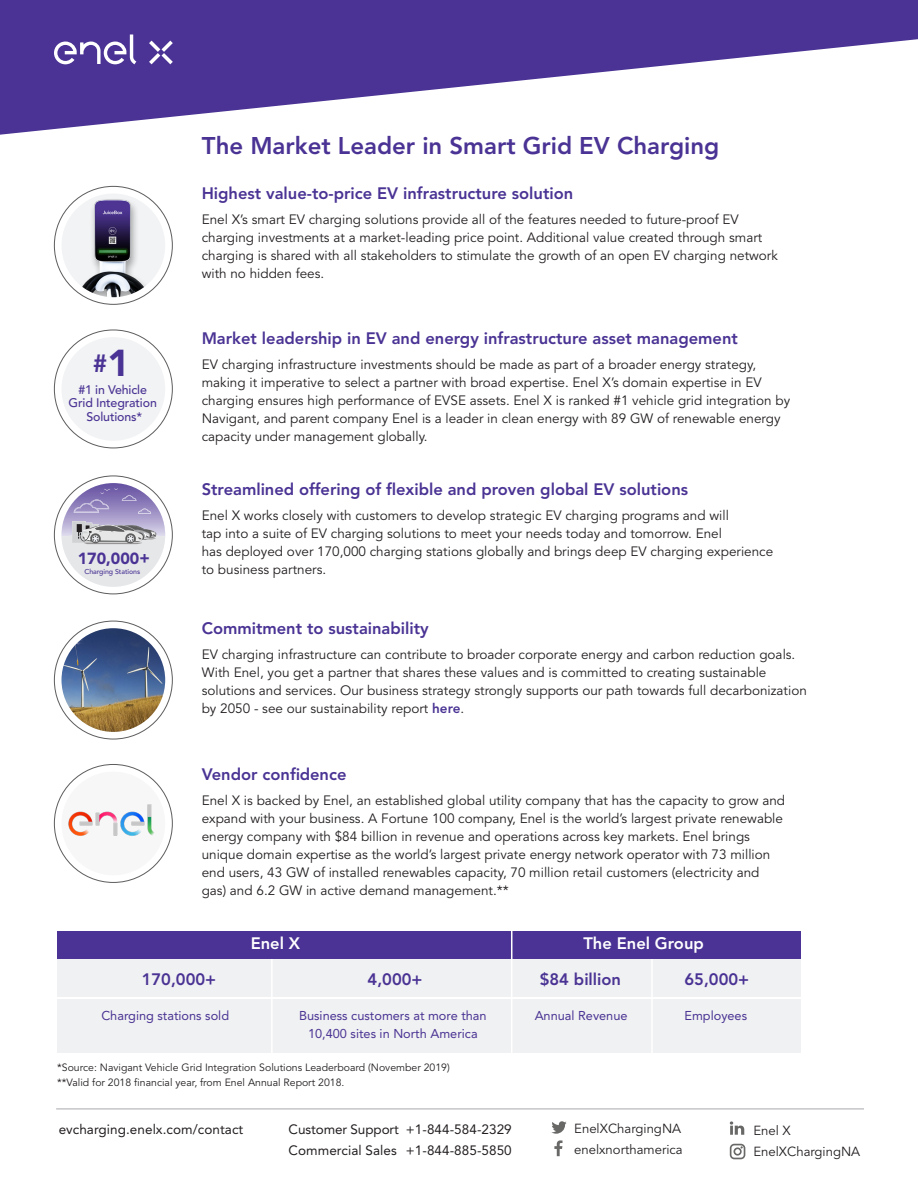
<style>
.page{position:relative;width:918px;height:1188px;background:#fff}
.page>*{position:absolute;margin:0;border:0;box-sizing:border-box;transform-origin:0 0}
.t1{font:900 24.75px "Avenir";color:#4a3394}
.t2{font:800 24px "Avenir";color:#4a3394}
.Text_-_main{font:800 16.5px "Avenir";color:#4a3394}
.Text_-_main-2{font:800 16.5px "Avenir";color:#fff}
.t3{font:900 16.05px "Avenir";color:#4a3394}
.Text_-_main-3{font:13.5px/18px "Avenir";color:#231f20}
.Text_-_main-4{font:13.5px "Avenir";letter-spacing:.005em;color:#231f20}
.Text_-_main-5{font:13.2px/21px "Avenir";color:#231f20}
.Text_-_main-6{font:12.75px/18px "Avenir";color:#4a3394;text-align:center}
.t4{font:500 12.45px/13.8px "Avenir";letter-spacing:-.01em;color:#4a3394;text-align:center}
.Text_-_main-7{font:10.5px "Avenir";color:#231f20}
.t5{font:500 7.05px "Avenir";letter-spacing:-.01em;color:#4a3394}
.s1{font-size:37.2px}
.s2{font-size:15.6px}
.s3{font-weight:800;color:#4a3394}
</style>
<div class="page">
<img style="left:62px;top:194px;width:103px;height:103px;border-radius:52px">
<div style="left:62px;top:772px;width:103px;height:103px;background:#f7f7f8;border-radius:50%"></div>
<img style="left:62px;top:788px;width:103px;height:65px">
<img style="left:62px;top:628px;width:103px;height:104px;border-radius:52px">
<div style="left:62px;top:337px;width:103px;height:104px;background:#f2f3f4;border-radius:50%"></div>
<svg style="left:62px;top:483px;width:103px;height:104px"></svg>
<svg style="left:0;top:0;width:918px;height:135px;fill:#4a3394"></svg>
<svg style="left:149px;top:41px;width:24px;height:23px"></svg>
<svg style="left:54px;top:34px;width:82px;height:30px"></svg>
<svg style="left:554px;top:1140px;width:9px;height:16px"></svg>
<svg style="left:551px;top:1121px;width:16px;height:13px"></svg>
<svg style="left:730px;top:1121px;width:14px;height:14px"></svg>
<svg style="left:730px;top:1144px;width:15px;height:15px"></svg>
<hr style="left:56px;top:1109px;width:808px;height:1px;background:#a8a9ad">
<div style="left:57px;top:931px;width:744px;height:27px;background:#4a3394"></div>
<div style="left:57px;top:959px;width:744px;height:38px;background:#f0f1f2"></div>
<div style="left:57px;top:999px;width:744px;height:53px;background:#f0f1f2"></div>
<hr style="left:511px;top:930px;width:1px;height:127px;background:#fff">
<hr style="left:271px;top:959px;width:2px;height:98px;background:#fff">
<hr style="left:651px;top:959px;width:2px;height:98px;background:#fff">
<p class="t2" style="left:202px;top:132px;width:519px">The Market Leader in Smart Grid EV Charging</p>
<p class="t1" style="left:93px;top:343px;width:38px">#<span class="s1">1</span></p>
<p class="t4" style="left:69px;top:382px;width:90px">#1 in Vehicle<br>Grid Integration<br>Solutions*</p>
<p class="t3" style="left:78px;top:545px;width:74px">170,000<span class="s2">+</span></p>
<p class="t5" style="left:85px;top:566px;width:57px">Charging Stations</p>
<p class="Text_-_main" style="left:202px;top:184px;width:373px">Highest value-to-price EV infrastructure solution</p>
<p class="Text_-_main-3" style="left:202px;top:211px;width:578px">Enel X’s smart EV charging solutions provide all of the features needed to future-proof EV charging investments at a market-leading price point. Additional value created through smart charging is shared with all stakeholders to stimulate the growth of an open EV charging network with no hidden fees.</p>
<p class="Text_-_main" style="left:202px;top:329px;width:538px">Market leadership in EV and energy infrastructure asset management</p>
<p class="Text_-_main-3" style="left:202px;top:356px;width:590px">EV charging infrastructure investments should be made as part of a broader energy strategy, making it imperative to select a partner with broad expertise. Enel X’s domain expertise in EV charging ensures high performance of EVSE assets. Enel X is ranked #1 vehicle grid integration by Navigant, and parent company Enel is a leader in clean energy with 89 GW of renewable energy capacity under management globally.</p>
<p class="Text_-_main" style="left:202px;top:479px;width:488px">Streamlined offering of flexible and proven global EV solutions</p>
<p class="Text_-_main-3" style="left:202px;top:506px;width:573px">Enel X works closely with customers to develop strategic EV charging programs and will<br>tap into a suite of EV charging solutions to meet your needs today and tomorrow. Enel<br>has deployed over 170,000 charging stations globally and brings deep EV charging experience to business partners.</p>
<p class="Text_-_main" style="left:202px;top:618px;width:229px">Commitment to sustainability</p>
<p class="Text_-_main-3" style="left:202px;top:645px;width:607px">EV charging infrastructure can contribute to broader corporate energy and carbon reduction goals.<br>With Enel, you get a partner that shares these values and is committed to creating sustainable solutions and services. Our business strategy strongly supports our path towards full decarbonization by 2050 - see our sustainability report <span class="s3">here</span>.</p>
<p class="Text_-_main" style="left:202px;top:765px;width:146px">Vendor confidence</p>
<p class="Text_-_main-3" style="left:202px;top:792px;width:585px">Enel X is backed by Enel, an established global utility company that has the capacity to grow and expand with your business. A Fortune 100 company, Enel is the world’s largest private renewable energy company with $84 billion in revenue and operations across key markets. Enel brings unique domain expertise as the world’s largest private energy network operator with 73 million end users, 43 GW of installed renewables capacity, 70 million retail customers (electricity and gas) and 6.2 GW in active demand management.**</p>
<p class="Text_-_main-2" style="left:251px;top:934px;width:51px">Enel X</p>
<p class="Text_-_main-2" style="left:584px;top:934px;width:122px">The Enel Group</p>
<p class="Text_-_main" style="left:142px;top:970px;width:76px">170,000+</p>
<p class="Text_-_main" style="left:368px;top:970px;width:56px">4,000+</p>
<p class="Text_-_main" style="left:540px;top:970px;width:83px">$84 billion</p>
<p class="Text_-_main" style="left:685px;top:970px;width:66px">65,000+</p>
<p class="Text_-_main-6" style="left:101px;top:1006px;width:129px">Charging stations sold</p>
<p class="Text_-_main-6" style="left:299px;top:1006px;width:189px">Business customers at more than<br>10,400 sites in North America</p>
<p class="Text_-_main-6" style="left:535px;top:1006px;width:94px">Annual Revenue</p>
<p class="Text_-_main-6" style="left:685px;top:1006px;width:64px">Employees</p>
<p class="Text_-_main-7" style="left:57px;top:1061px;width:394px">*Source: Navigant Vehicle Grid Integration Solutions Leaderboard (November 2019)</p>
<p class="Text_-_main-7" style="left:57px;top:1077px;width:289px">**Valid for 2018 financial year, from Enel Annual Report 2018.</p>
<p class="Text_-_main-4" style="left:59px;top:1122px;width:186px">evcharging.enelx.com/contact</p>
<p class="Text_-_main-4" style="left:289px;top:1122px;width:225px">Customer Support +1-844-584-2329</p>
<p class="Text_-_main-4" style="left:289px;top:1142px;width:225px">Commercial Sales +1-844-885-5850</p>
<p class="Text_-_main-5" style="left:574px;top:1118px;width:110px">EnelXChargingNA enelxnorthamerica</p>
<p class="Text_-_main-5" style="left:753px;top:1121px;width:108px">Enel X<br>EnelXChargingNA</p>
</div>
